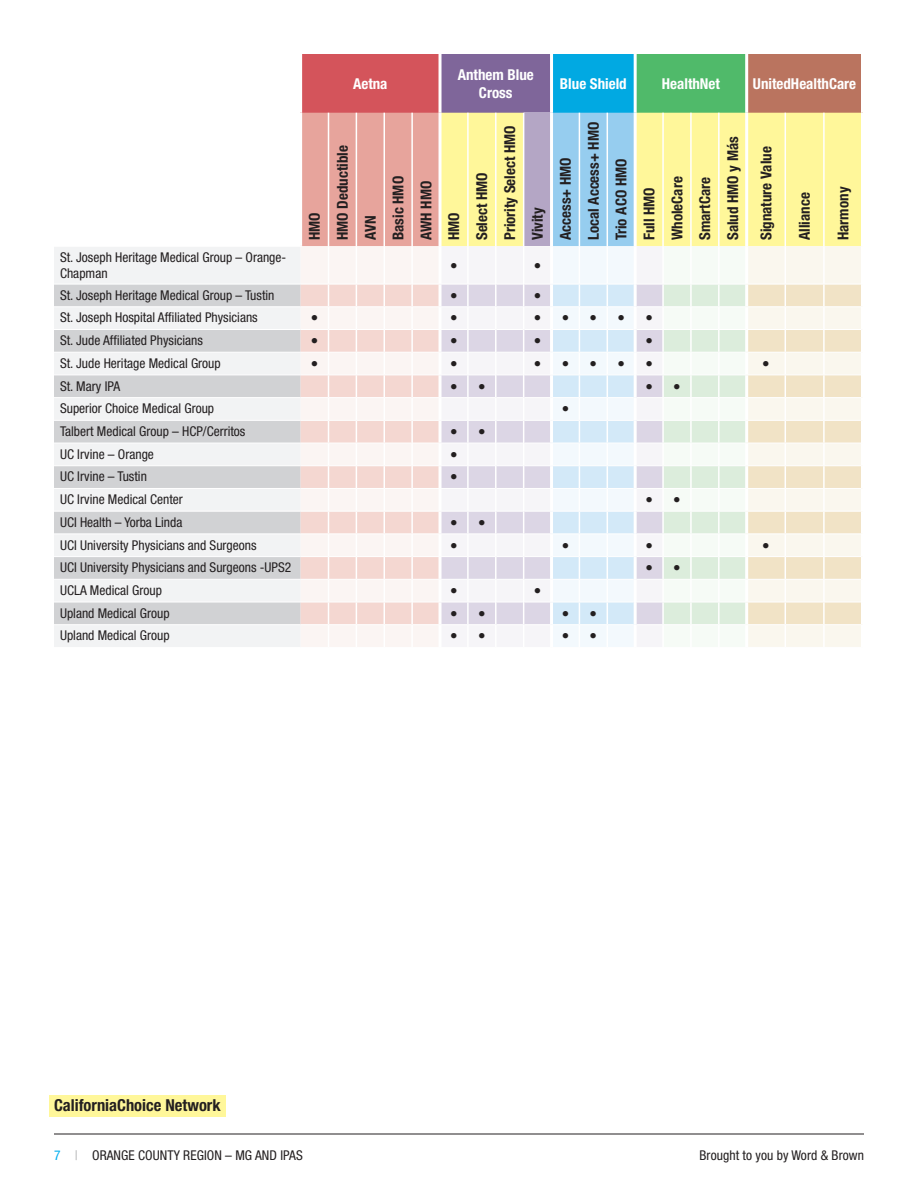
<style>
.page{position:relative;width:918px;height:1188px;background:#fff}
.page>*{position:absolute;margin:0;border:0;box-sizing:border-box;transform-origin:0 0}
.t1{font:700 condensed 16.5px "Helvetica Neue LT Std";color:#231f20}
.Center_Bold{font:700 condensed 15px "Helvetica Neue LT Std";color:#231f20}
.Paragraph_Style_1{font:700 condensed 15px/18px "Helvetica Neue LT Std";color:#fff;text-align:center}
.Center{font:condensed 15px "Helvetica Neue LT Std";color:#231f20}
.Name_Paragraph{font:condensed 13.5px/16.2px "Helvetica Neue LT Std";color:#231f20}
.s1{color:#00aeef}
.s2{font-weight:100;color:#808285}
</style>
<div class="page">
<hr style="left:54px;top:1134px;width:810px;height:1px;background:#231f20">
<div style="left:50px;top:1095px;width:176px;height:22px;background:#fff79a"></div>
<div style="left:301px;top:54px;width:139px;height:59px;background:#d4545b"></div>
<div style="left:440px;top:54px;width:112px;height:59px;background:#7f669a"></div>
<div style="left:552px;top:54px;width:83px;height:59px;background:#01a9e2"></div>
<div style="left:635px;top:54px;width:112px;height:59px;background:#50ba6a"></div>
<div style="left:747px;top:54px;width:115px;height:59px;background:#ba745f"></div>
<div style="left:54px;top:247px;width:246px;height:400px;background:#f2f3f4"></div>
<svg style="left:54px;top:285px;width:247px;height:339px;fill:#d1d2d4"></svg>
<hr style="left:861px;top:54px;width:3px;height:59px;background:#fff">
<hr style="left:745px;top:54px;width:3px;height:59px;background:#fff">
<hr style="left:54px;top:284px;width:247px;height:1px;background:#fff">
<hr style="left:54px;top:306px;width:247px;height:1px;background:#fff">
<hr style="left:54px;top:329px;width:247px;height:1px;background:#fff">
<hr style="left:54px;top:352px;width:247px;height:1px;background:#fff">
<hr style="left:54px;top:375px;width:247px;height:1px;background:#fff">
<hr style="left:54px;top:397px;width:247px;height:1px;background:#fff">
<hr style="left:54px;top:420px;width:247px;height:1px;background:#fff">
<hr style="left:54px;top:443px;width:247px;height:1px;background:#fff">
<hr style="left:54px;top:465px;width:247px;height:1px;background:#fff">
<hr style="left:54px;top:488px;width:247px;height:1px;background:#fff">
<hr style="left:54px;top:511px;width:247px;height:1px;background:#fff">
<hr style="left:54px;top:534px;width:247px;height:1px;background:#fff">
<hr style="left:54px;top:556px;width:247px;height:1px;background:#fff">
<hr style="left:54px;top:579px;width:247px;height:1px;background:#fff">
<hr style="left:54px;top:602px;width:247px;height:1px;background:#fff">
<hr style="left:54px;top:624px;width:247px;height:1px;background:#fff">
<hr style="left:299px;top:54px;width:3px;height:59px;background:#fff">
<hr style="left:634px;top:54px;width:3px;height:59px;background:#fff">
<svg style="left:301px;top:113px;width:560px;height:534px"></svg>
<hr style="left:439px;top:54px;width:3px;height:59px;background:#fff">
<hr style="left:550px;top:54px;width:3px;height:59px;background:#fff">
<hr style="left:495px;top:113px;width:2px;height:133px;background:#fff">
<hr style="left:523px;top:113px;width:1px;height:133px;background:#fff">
<hr style="left:690px;top:113px;width:2px;height:133px;background:#fff">
<hr style="left:718px;top:113px;width:2px;height:133px;background:#fff">
<p class="Center_Bold" style="left:306px;top:240px;width:29px;rotate:-90deg">HMO</p>
<p class="Paragraph_Style_1" style="left:353px;top:74px;width:36px">Aetna</p>
<p class="Paragraph_Style_1" style="left:458px;top:65px;width:78px">Anthem Blue<br>Cross</p>
<p class="Paragraph_Style_1" style="left:560px;top:74px;width:68px">Blue Shield</p>
<p class="Paragraph_Style_1" style="left:662px;top:74px;width:60px">HealthNet</p>
<p class="Paragraph_Style_1" style="left:753px;top:74px;width:105px">UnitedHealthCare</p>
<p class="Center_Bold" style="left:333px;top:240px;width:96px;rotate:-90deg">HMO Deductible</p>
<p class="Center_Bold" style="left:361px;top:240px;width:26px;rotate:-90deg">AVN</p>
<p class="Center_Bold" style="left:389px;top:240px;width:66px;rotate:-90deg">Basic HMO</p>
<p class="Center_Bold" style="left:417px;top:240px;width:61px;rotate:-90deg">AWH HMO</p>
<p class="Center_Bold" style="left:445px;top:240px;width:29px;rotate:-90deg">HMO</p>
<p class="Center_Bold" style="left:473px;top:240px;width:70px;rotate:-90deg">Select HMO</p>
<p class="Center_Bold" style="left:501px;top:240px;width:116px;rotate:-90deg">Priority Select HMO</p>
<p class="Center_Bold" style="left:529px;top:240px;width:34px;rotate:-90deg">Vivity</p>
<p class="Center_Bold" style="left:556px;top:240px;width:84px;rotate:-90deg">Access+ HMO</p>
<p class="Center_Bold" style="left:584px;top:240px;width:120px;rotate:-90deg">Local Access+ HMO</p>
<p class="Center_Bold" style="left:612px;top:240px;width:83px;rotate:-90deg">Trio ACO HMO</p>
<p class="Center_Bold" style="left:640px;top:240px;width:55px;rotate:-90deg">Full HMO</p>
<p class="Center_Bold" style="left:668px;top:240px;width:65px;rotate:-90deg">WholeCare</p>
<p class="Center_Bold" style="left:696px;top:240px;width:65px;rotate:-90deg">SmartCare</p>
<p class="Center_Bold" style="left:724px;top:240px;width:105px;rotate:-90deg">Salud HMO y Más</p>
<p class="Center_Bold" style="left:757px;top:240px;width:95px;rotate:-90deg">Signature Value</p>
<p class="Center_Bold" style="left:796px;top:240px;width:49px;rotate:-90deg">Alliance</p>
<p class="Center_Bold" style="left:834px;top:240px;width:55px;rotate:-90deg">Harmony</p>
<p class="Name_Paragraph" style="left:60px;top:249px;width:228px">St. Joseph Heritage Medical Group – Orange-<br>Chapman</p>
<p class="Center" style="left:450px;top:257px;width:9px">•</p>
<p class="Center" style="left:534px;top:257px;width:9px">•</p>
<p class="Name_Paragraph" style="left:60px;top:287px;width:216px">St. Joseph Heritage Medical Group – Tustin</p>
<p class="Center" style="left:450px;top:287px;width:9px">•</p>
<p class="Center" style="left:534px;top:287px;width:9px">•</p>
<p class="Name_Paragraph" style="left:60px;top:309px;width:199px">St. Joseph Hospital Affiliated Physicians</p>
<p class="Center" style="left:311px;top:310px;width:9px">•</p>
<p class="Center" style="left:450px;top:310px;width:9px">•</p>
<p class="Center" style="left:534px;top:310px;width:9px">•</p>
<p class="Center" style="left:562px;top:310px;width:9px">•</p>
<p class="Center" style="left:590px;top:310px;width:9px">•</p>
<p class="Center" style="left:617px;top:310px;width:9px">•</p>
<p class="Center" style="left:645px;top:310px;width:9px">•</p>
<p class="Name_Paragraph" style="left:60px;top:332px;width:145px">St. Jude Affiliated Physicians</p>
<p class="Center" style="left:311px;top:332px;width:9px">•</p>
<p class="Center" style="left:450px;top:332px;width:9px">•</p>
<p class="Center" style="left:534px;top:332px;width:9px">•</p>
<p class="Center" style="left:645px;top:332px;width:9px">•</p>
<p class="Name_Paragraph" style="left:60px;top:355px;width:162px">St. Jude Heritage Medical Group</p>
<p class="Center" style="left:311px;top:355px;width:9px">•</p>
<p class="Center" style="left:450px;top:355px;width:9px">•</p>
<p class="Center" style="left:534px;top:355px;width:9px">•</p>
<p class="Center" style="left:562px;top:355px;width:9px">•</p>
<p class="Center" style="left:590px;top:355px;width:9px">•</p>
<p class="Center" style="left:617px;top:355px;width:9px">•</p>
<p class="Center" style="left:645px;top:355px;width:9px">•</p>
<p class="Center" style="left:762px;top:355px;width:9px">•</p>
<p class="Name_Paragraph" style="left:60px;top:378px;width:62px">St. Mary IPA</p>
<p class="Center" style="left:450px;top:378px;width:9px">•</p>
<p class="Center" style="left:478px;top:378px;width:9px">•</p>
<p class="Center" style="left:645px;top:378px;width:9px">•</p>
<p class="Center" style="left:673px;top:378px;width:9px">•</p>
<p class="Name_Paragraph" style="left:60px;top:400px;width:156px">Superior Choice Medical Group</p>
<p class="Center" style="left:562px;top:400px;width:9px">•</p>
<p class="Name_Paragraph" style="left:60px;top:423px;width:187px">Talbert Medical Group – HCP/Cerritos</p>
<p class="Center" style="left:450px;top:423px;width:9px">•</p>
<p class="Center" style="left:478px;top:423px;width:9px">•</p>
<p class="Name_Paragraph" style="left:60px;top:446px;width:95px">UC Irvine – Orange</p>
<p class="Center" style="left:450px;top:446px;width:9px">•</p>
<p class="Name_Paragraph" style="left:60px;top:468px;width:88px">UC Irvine – Tustin</p>
<p class="Center" style="left:450px;top:468px;width:9px">•</p>
<p class="Name_Paragraph" style="left:60px;top:491px;width:124px">UC Irvine Medical Center</p>
<p class="Center" style="left:645px;top:491px;width:9px">•</p>
<p class="Center" style="left:673px;top:491px;width:9px">•</p>
<p class="Name_Paragraph" style="left:60px;top:514px;width:124px">UCI Health – Yorba Linda</p>
<p class="Center" style="left:450px;top:514px;width:9px">•</p>
<p class="Center" style="left:478px;top:514px;width:9px">•</p>
<p class="Name_Paragraph" style="left:60px;top:537px;width:198px">UCI University Physicians and Surgeons</p>
<p class="Center" style="left:450px;top:537px;width:9px">•</p>
<p class="Center" style="left:562px;top:537px;width:9px">•</p>
<p class="Center" style="left:645px;top:537px;width:9px">•</p>
<p class="Center" style="left:762px;top:537px;width:9px">•</p>
<p class="Name_Paragraph" style="left:60px;top:559px;width:233px">UCI University Physicians and Surgeons -UPS2</p>
<p class="Center" style="left:645px;top:559px;width:9px">•</p>
<p class="Center" style="left:673px;top:559px;width:9px">•</p>
<p class="Name_Paragraph" style="left:60px;top:582px;width:103px">UCLA Medical Group</p>
<p class="Center" style="left:450px;top:582px;width:9px">•</p>
<p class="Center" style="left:534px;top:582px;width:9px">•</p>
<p class="Name_Paragraph" style="left:60px;top:605px;width:111px">Upland Medical Group</p>
<p class="Center" style="left:450px;top:605px;width:9px">•</p>
<p class="Center" style="left:478px;top:605px;width:9px">•</p>
<p class="Center" style="left:562px;top:605px;width:9px">•</p>
<p class="Center" style="left:590px;top:605px;width:9px">•</p>
<p class="Name_Paragraph" style="left:60px;top:627px;width:111px">Upland Medical Group</p>
<p class="Center" style="left:450px;top:627px;width:9px">•</p>
<p class="Center" style="left:478px;top:627px;width:9px">•</p>
<p class="Center" style="left:562px;top:627px;width:9px">•</p>
<p class="Center" style="left:590px;top:627px;width:9px">•</p>
<p class="t1" style="left:54px;top:1095px;width:168px">CaliforniaChoice Network</p>
<p class="Name_Paragraph" style="left:54px;top:1147px;width:250px"><span class="s1">7</span> <span class="s2">|</span> ORANGE COUNTY REGION – MG AND IPAS</p>
<p class="Name_Paragraph" style="left:700px;top:1147px;width:166px">Brought to you by Word &amp; Brown</p>
</div>
